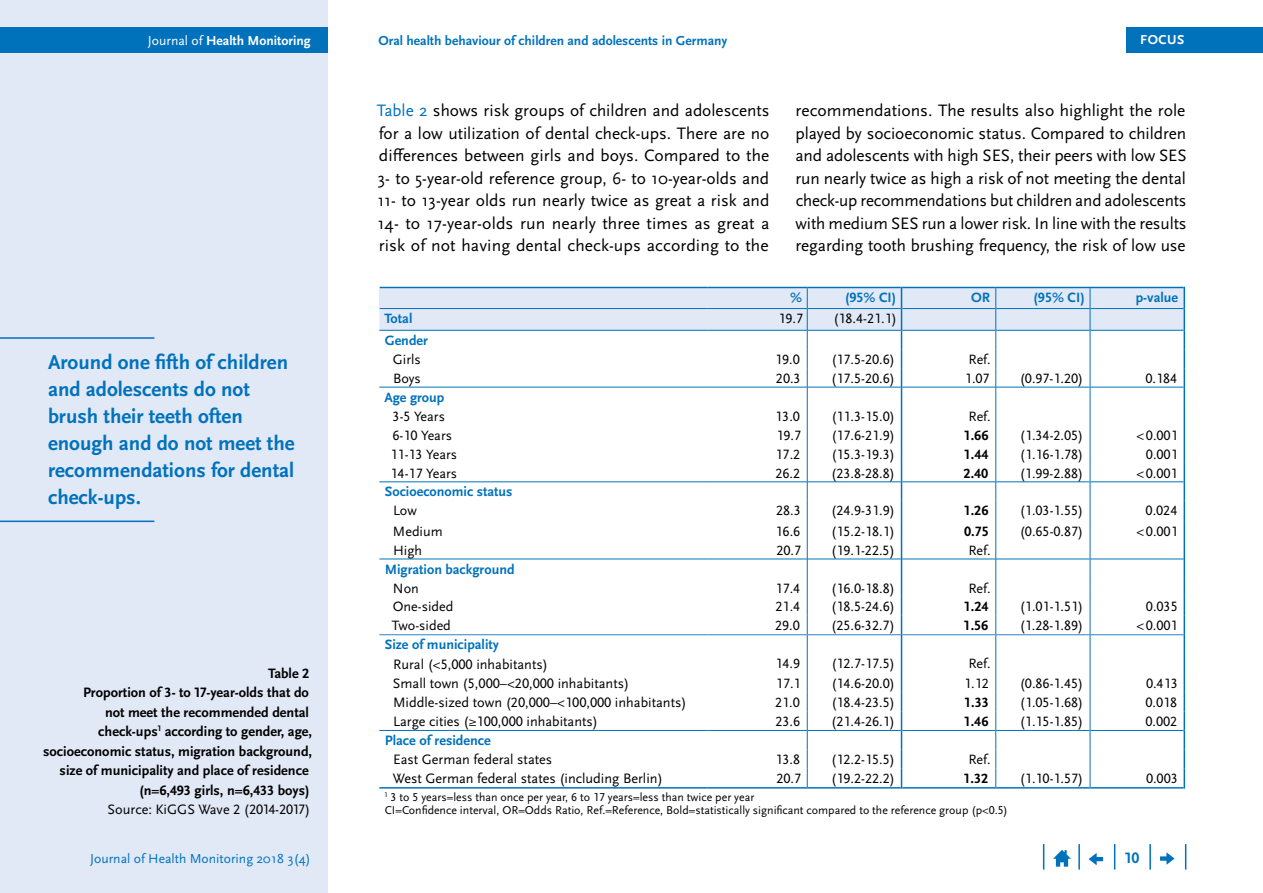
<style>
.page{position:relative;width:1263px;height:893px;background:#fff}
.page>*{position:absolute;margin:0;border:0;box-sizing:border-box;transform-origin:0 0}
.t1{font:700 21px/27px "Scala Sans Pro";color:#0072bc}
.t2{font:17.25px/22.5px "Scala Sans Pro";color:#000;text-align:justify}
.t3{font:700 15.75px "Scala Sans Pro";color:#0072bc}
.t4{font:14.25px "Scala Sans Pro";color:#000}
.t5{font:700 14.25px/19.5px "Scala Sans Pro";color:#000;text-align:right}
.t6{font:700 14.25px "Scala Sans Pro";color:#0072bc}
.t7{font:14.1px "Scala Sans Pro";color:#000}
.t8{font:700 14.1px "Scala Sans Pro";color:#0072bc}
.t9{font:700 14.1px "Scala Sans Pro";color:#000}
.t10{font:700 13.65px "Scala Sans Pro";color:#0072bc}
.t11{font:13.65px "Scala Sans Pro";color:#0072bc}
.t12{font:700 13.65px "Scala Sans Pro";color:#fff}
.t13{font:700 13.5px "Scala Sans Pro";letter-spacing:.04em;color:#fff}
.t14{font:11.85px/13.4px "Scala Sans Pro";color:#000}
.s1{font-weight:400}
.s2{color:#0072bc}
</style>
<div class="page">
<div style="left:0;top:0;width:327px;height:893px;background:#e1e8f6"></div>
<div style="left:0;top:28px;width:327px;height:25px;background:#0072bc"></div>
<div style="left:1126px;top:28px;width:137px;height:25px;background:#0072bc"></div>
<svg style="left:1185px;top:844px;width:1px;height:26px"></svg>
<hr style="left:1149px;top:844px;width:2px;height:26px;background:#0072bc">
<svg style="left:1114px;top:844px;width:1px;height:26px"></svg>
<hr style="left:1078px;top:844px;width:2px;height:26px;background:#0072bc">
<svg style="left:1043px;top:844px;width:1px;height:26px"></svg>
<svg style="left:1053px;top:850px;width:18px;height:17px"></svg>
<svg style="left:1089px;top:853px;width:14px;height:12px"></svg>
<svg style="left:1160px;top:852px;width:14px;height:13px"></svg>
<svg style="left:379px;top:287px;width:806px;height:502px"></svg>
<hr style="left:1183px;top:769px;width:2px;height:20px;background:#0072bc">
<hr style="left:0;top:337px;width:154px;height:2px;background:#0072bc">
<hr style="left:0;top:521px;width:154px;height:1px;background:#0072bc">
<p class="t12" style="left:148px;top:33px;width:164px"><span class="s1">Journal of</span> Health Monitoring</p>
<p class="t1" style="left:48px;top:348px;width:248px">Around one fifth of children and adolescents do not brush their teeth often enough and do not meet the recommendations for dental check-ups.</p>
<p class="t5" style="left:43px;top:663px;width:270px">Table 2<br>Proportion of 3- to 17-year-olds that do<br>not meet the recommended dental check-ups<sup>1</sup> according to gender, age, socioeconomic status, migration background, size of municipality and place of residence (n=6,493 girls, n=6,433 boys)</p>
<p class="t4" style="left:108px;top:801px;width:204px">Source: KiGGS Wave 2 (2014-2017)</p>
<p class="t11" style="left:90px;top:850px;width:222px">Journal of Health Monitoring 2018 3(4)</p>
<p class="t10" style="left:378px;top:33px;width:351px">Oral health behaviour of children and adolescents in Germany</p>
<p class="t13" style="left:1140px;top:32px;width:46px">FOCUS</p>
<p class="t2" style="left:377px;top:99px;width:394px"><span class="s2">Table 2</span> shows risk groups of children and adolescents for a low utilization of dental check-ups. There are no differences between girls and boys. Compared to the 3- to 5-year-old reference group, 6- to 10-year-olds and 11- to 13-year olds run nearly twice as great a risk and 14- to 17-year-olds run nearly three times as great a risk of not having dental check-ups according to the</p>
<p class="t2" style="left:795px;top:99px;width:393px">recommendations. The results also highlight the role played by socioeconomic status. Compared to children and adolescents with high SES, their peers with low SES run nearly twice as high a risk of not meeting the dental check-up recommendations but children and adolescents with medium SES run a lower risk. In line with the results regarding tooth brushing frequency, the risk of low use</p>
<p class="t8" style="left:790px;top:289px;width:13px">%</p>
<p class="t8" style="left:845px;top:289px;width:53px">(95% CI)</p>
<p class="t8" style="left:971px;top:289px;width:21px">OR</p>
<p class="t8" style="left:1034px;top:289px;width:53px">(95% CI)</p>
<p class="t8" style="left:1136px;top:289px;width:44px">p-value</p>
<p class="t8" style="left:384px;top:310px;width:29px">Total</p>
<p class="t7" style="left:778px;top:310px;width:26px">19.7</p>
<p class="t7" style="left:833px;top:310px;width:65px">(18.4-21.1)</p>
<p class="t8" style="left:385px;top:332px;width:45px">Gender</p>
<p class="t7" style="left:393px;top:351px;width:29px">Girls</p>
<p class="t7" style="left:775px;top:351px;width:26px">19.0</p>
<p class="t7" style="left:831px;top:351px;width:65px">(17.5-20.6)</p>
<p class="t7" style="left:968px;top:351px;width:24px">Ref.</p>
<p class="t7" style="left:393px;top:370px;width:29px">Boys</p>
<p class="t7" style="left:776px;top:370px;width:26px">20.3</p>
<p class="t7" style="left:831px;top:370px;width:65px">(17.5-20.6)</p>
<p class="t7" style="left:965px;top:370px;width:26px">1.07</p>
<p class="t7" style="left:1020px;top:370px;width:65px">(0.97-1.20)</p>
<p class="t7" style="left:1145px;top:370px;width:33px">0.184</p>
<p class="t8" style="left:384px;top:389px;width:62px">Age group</p>
<p class="t7" style="left:393px;top:408px;width:54px">3-5 Years</p>
<p class="t7" style="left:775px;top:408px;width:26px">13.0</p>
<p class="t7" style="left:831px;top:408px;width:65px">(11.3-15.0)</p>
<p class="t7" style="left:968px;top:408px;width:24px">Ref.</p>
<p class="t7" style="left:393px;top:427px;width:61px">6-10 Years</p>
<p class="t7" style="left:776px;top:427px;width:26px">19.7</p>
<p class="t7" style="left:831px;top:427px;width:65px">(17.6-21.9)</p>
<p class="t9" style="left:964px;top:427px;width:26px">1.66</p>
<p class="t7" style="left:1020px;top:427px;width:65px">(1.34-2.05)</p>
<p class="t7" style="left:1136px;top:427px;width:43px">&lt;0.001</p>
<p class="t7" style="left:391px;top:446px;width:68px">11-13 Years</p>
<p class="t7" style="left:775px;top:446px;width:26px">17.2</p>
<p class="t7" style="left:831px;top:446px;width:65px">(15.3-19.3)</p>
<p class="t9" style="left:964px;top:446px;width:26px">1.44</p>
<p class="t7" style="left:1020px;top:446px;width:65px">(1.16-1.78)</p>
<p class="t7" style="left:1146px;top:446px;width:33px">0.001</p>
<p class="t7" style="left:391px;top:465px;width:68px">14-17 Years</p>
<p class="t7" style="left:775px;top:465px;width:26px">26.2</p>
<p class="t7" style="left:831px;top:465px;width:65px">(23.8-28.8)</p>
<p class="t9" style="left:963px;top:465px;width:26px">2.40</p>
<p class="t7" style="left:1020px;top:465px;width:65px">(1.99-2.88)</p>
<p class="t7" style="left:1136px;top:465px;width:43px">&lt;0.001</p>
<p class="t8" style="left:385px;top:484px;width:129px">Socioeconomic status</p>
<p class="t7" style="left:393px;top:503px;width:25px">Low</p>
<p class="t7" style="left:776px;top:502px;width:26px">28.3</p>
<p class="t7" style="left:831px;top:502px;width:65px">(24.9-31.9)</p>
<p class="t9" style="left:964px;top:502px;width:26px">1.26</p>
<p class="t7" style="left:1020px;top:502px;width:65px">(1.03-1.55)</p>
<p class="t7" style="left:1145px;top:502px;width:33px">0.024</p>
<p class="t7" style="left:393px;top:523px;width:51px">Medium</p>
<p class="t7" style="left:775px;top:523px;width:26px">16.6</p>
<p class="t7" style="left:831px;top:523px;width:65px">(15.2-18.1)</p>
<p class="t9" style="left:964px;top:523px;width:26px">0.75</p>
<p class="t7" style="left:1020px;top:523px;width:65px">(0.65-0.87)</p>
<p class="t7" style="left:1136px;top:523px;width:43px">&lt;0.001</p>
<p class="t7" style="left:393px;top:542px;width:31px">High</p>
<p class="t7" style="left:776px;top:542px;width:26px">20.7</p>
<p class="t7" style="left:831px;top:542px;width:65px">(19.1-22.5)</p>
<p class="t7" style="left:968px;top:542px;width:24px">Ref.</p>
<p class="t8" style="left:385px;top:561px;width:131px">Migration background</p>
<p class="t7" style="left:393px;top:580px;width:27px">Non</p>
<p class="t7" style="left:776px;top:580px;width:26px">17.4</p>
<p class="t7" style="left:831px;top:580px;width:65px">(16.0-18.8)</p>
<p class="t7" style="left:968px;top:580px;width:24px">Ref.</p>
<p class="t7" style="left:393px;top:599px;width:62px">One-sided</p>
<p class="t7" style="left:776px;top:599px;width:26px">21.4</p>
<p class="t7" style="left:831px;top:599px;width:65px">(18.5-24.6)</p>
<p class="t9" style="left:964px;top:599px;width:26px">1.24</p>
<p class="t7" style="left:1020px;top:599px;width:65px">(1.01-1.51)</p>
<p class="t7" style="left:1146px;top:599px;width:33px">0.035</p>
<p class="t7" style="left:392px;top:618px;width:60px">Two-sided</p>
<p class="t7" style="left:775px;top:618px;width:26px">29.0</p>
<p class="t7" style="left:831px;top:618px;width:65px">(25.6-32.7)</p>
<p class="t9" style="left:964px;top:618px;width:26px">1.56</p>
<p class="t7" style="left:1020px;top:618px;width:65px">(1.28-1.89)</p>
<p class="t7" style="left:1136px;top:618px;width:43px">&lt;0.001</p>
<p class="t8" style="left:385px;top:636px;width:116px">Size of municipality</p>
<p class="t4" style="left:393px;top:656px;width:156px">Rural (&lt;5,000 inhabitants)</p>
<p class="t7" style="left:775px;top:656px;width:26px">14.9</p>
<p class="t7" style="left:831px;top:656px;width:65px">(12.7-17.5)</p>
<p class="t7" style="left:968px;top:656px;width:24px">Ref.</p>
<p class="t4" style="left:393px;top:675px;width:238px">Small town (5,000–&lt;20,000 inhabitants)</p>
<p class="t7" style="left:776px;top:675px;width:26px">17.1</p>
<p class="t7" style="left:831px;top:675px;width:65px">(14.6-20.0)</p>
<p class="t7" style="left:964px;top:675px;width:26px">1.12</p>
<p class="t7" style="left:1020px;top:675px;width:65px">(0.86-1.45)</p>
<p class="t7" style="left:1146px;top:675px;width:33px">0.413</p>
<p class="t4" style="left:393px;top:694px;width:295px">Middle-sized town (20,000–&lt;100,000 inhabitants)</p>
<p class="t7" style="left:775px;top:694px;width:26px">21.0</p>
<p class="t7" style="left:831px;top:694px;width:65px">(18.4-23.5)</p>
<p class="t9" style="left:964px;top:694px;width:26px">1.33</p>
<p class="t7" style="left:1020px;top:694px;width:65px">(1.05-1.68)</p>
<p class="t7" style="left:1145px;top:694px;width:33px">0.018</p>
<p class="t4" style="left:393px;top:713px;width:207px">Large cities (≥100,000 inhabitants)</p>
<p class="t7" style="left:775px;top:713px;width:26px">23.6</p>
<p class="t7" style="left:831px;top:713px;width:65px">(21.4-26.1)</p>
<p class="t9" style="left:964px;top:713px;width:26px">1.46</p>
<p class="t7" style="left:1020px;top:713px;width:65px">(1.15-1.85)</p>
<p class="t7" style="left:1145px;top:713px;width:33px">0.002</p>
<p class="t6" style="left:385px;top:732px;width:108px">Place of residence</p>
<p class="t4" style="left:393px;top:751px;width:161px">East German federal states</p>
<p class="t7" style="left:775px;top:751px;width:26px">13.8</p>
<p class="t7" style="left:831px;top:751px;width:65px">(12.2-15.5)</p>
<p class="t7" style="left:968px;top:751px;width:24px">Ref.</p>
<p class="t4" style="left:393px;top:770px;width:271px">West German federal states (including Berlin)</p>
<p class="t7" style="left:776px;top:770px;width:26px">20.7</p>
<p class="t7" style="left:831px;top:770px;width:65px">(19.2-22.2)</p>
<p class="t9" style="left:963px;top:770px;width:26px">1.32</p>
<p class="t7" style="left:1020px;top:770px;width:65px">(1.10-1.57)</p>
<p class="t7" style="left:1146px;top:770px;width:33px">0.003</p>
<p class="t14" style="left:384px;top:790px;width:625px"><sup>1</sup> 3 to 5 years=less than once per year, 6 to 17 years=less than twice per year<br>CI=Confidence interval, OR=Odds Ratio, Ref.=Reference, Bold=statistically significant compared to the reference group (p&lt;0.5)</p>
<p class="t3" style="left:1125px;top:849px;width:16px">10</p>
</div>
